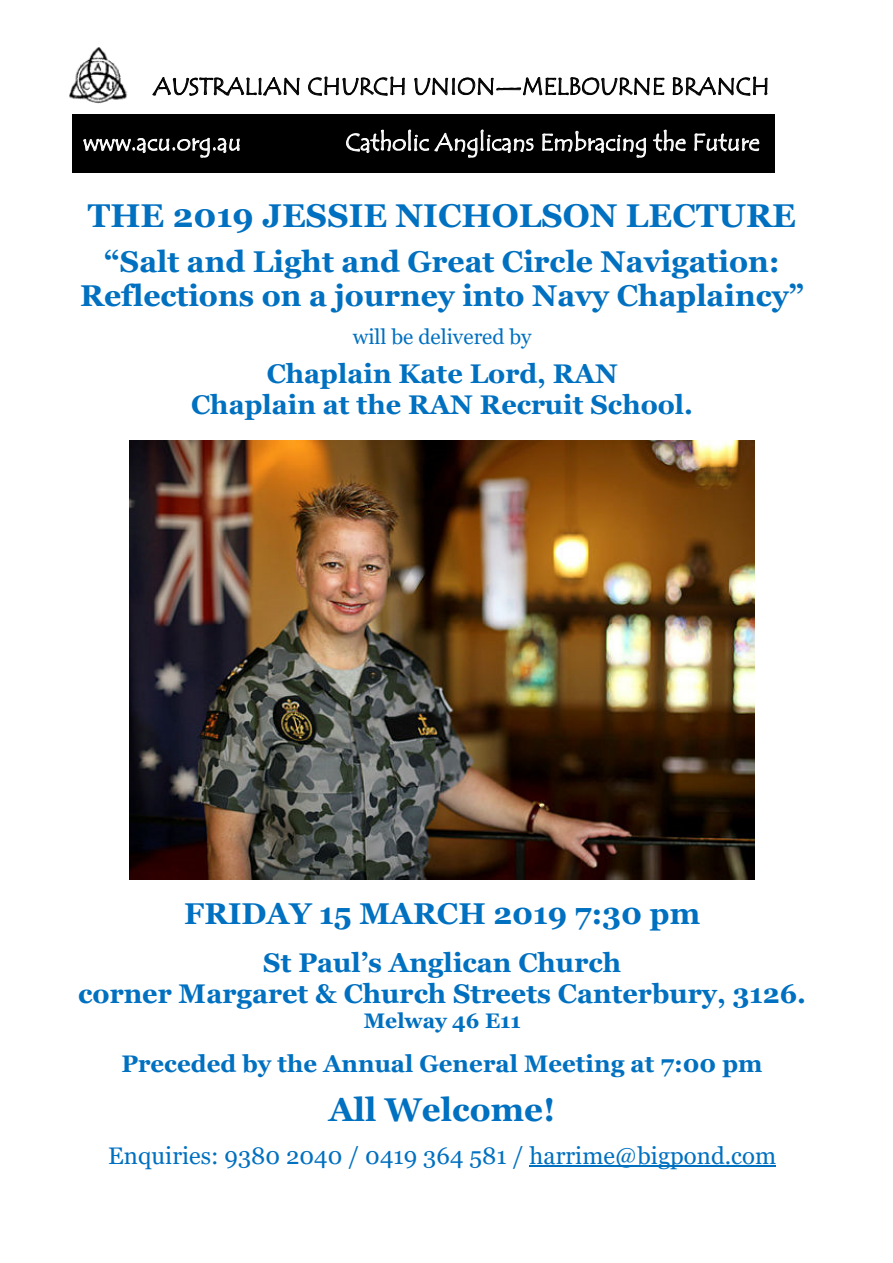
<style>
.page{position:relative;width:893px;height:1263px;background:#fff}
.page>*{position:absolute;margin:0;border:0;box-sizing:border-box;transform-origin:0 0}
.t1{font:700 33px "Georgia";color:#0070c0}
.t2{font:700 30px/34px "Georgia";color:#0070c0;text-align:center}
.t3{font:700 27px/30.6px "Georgia";color:#0070c0;text-align:center}
.t4{font:24px "Georgia";color:#0070c0}
.t5{font:24px "Tempus Sans ITC";letter-spacing:.005em;color:#fff}
.t6{font:700 24px "Georgia";color:#0070c0}
.t7{font:24px "Tempus Sans ITC";color:#000}
.t8{font:21px "Georgia";color:#0070c0}
.t9{font:700 21px "Georgia";color:#0070c0}
</style>
<div class="page">
<img style="left:70px;top:47px;width:57px;height:57px">
<hr style="left:530px;top:1166px;width:246px;height:1px;background:#0070c0">
<img style="left:129px;top:441px;width:626px;height:438px">
<div style="left:72px;top:115px;width:703px;height:58px;background:#000"></div>
<svg style="left:83px;top:138px;width:157px;height:20px"></svg>
<svg style="left:346px;top:130px;width:83px;height:23px"></svg>
<svg style="left:435px;top:130px;width:98px;height:28px"></svg>
<svg style="left:542px;top:130px;width:104px;height:28px"></svg>
<svg style="left:653px;top:130px;width:32px;height:21px"></svg>
<svg style="left:694px;top:133px;width:65px;height:18px"></svg>
<svg style="left:153px;top:77px;width:147px;height:19px"></svg>
<svg style="left:308px;top:76px;width:97px;height:20px"></svg>
<svg style="left:414px;top:77px;width:250px;height:19px"></svg>
<svg style="left:673px;top:76px;width:94px;height:20px"></svg>
<p class="t7" style="left:153px;top:71px;width:618px">AUSTRALIAN CHURCH UNION—MELBOURNE BRANCH</p>
<p class="t5" style="left:83px;top:127px;width:160px">www.acu.org.au</p>
<p class="t5" style="left:346px;top:127px;width:416px">Catholic Anglicans Embracing the Future</p>
<p class="t1" style="left:88px;top:194px;width:710px">THE 2019 JESSIE NICHOLSON LECTURE</p>
<p class="t2" style="left:80px;top:244px;width:725px">“Salt and Light and Great Circle Navigation:<br>Reflections on a journey into Navy Chaplaincy”</p>
<p class="t8" style="left:353px;top:324px;width:180px">will be delivered by</p>
<p class="t3" style="left:191px;top:359px;width:504px">Chaplain Kate Lord, RAN<br>Chaplain at the RAN Recruit School.</p>
<p class="t2" style="left:184px;top:896px;width:518px">FRIDAY 15 MARCH 2019 7:30 pm</p>
<p class="t3" style="left:78px;top:947px;width:729px">St Paul’s Anglican Church<br>corner Margaret &amp; Church Streets Canterbury, 3126.</p>
<p class="t9" style="left:364px;top:1007px;width:159px">Melway 46 E11</p>
<p class="t6" style="left:121px;top:1048px;width:643px">Preceded by the Annual General Meeting at 7:00 pm</p>
<p class="t1" style="left:329px;top:1088px;width:228px">All Welcome!</p>
<p class="t4" style="left:108px;top:1141px;width:669px">Enquiries: 9380 2040 / 0419 364 581 / harrime@bigpond.com</p>
</div>
